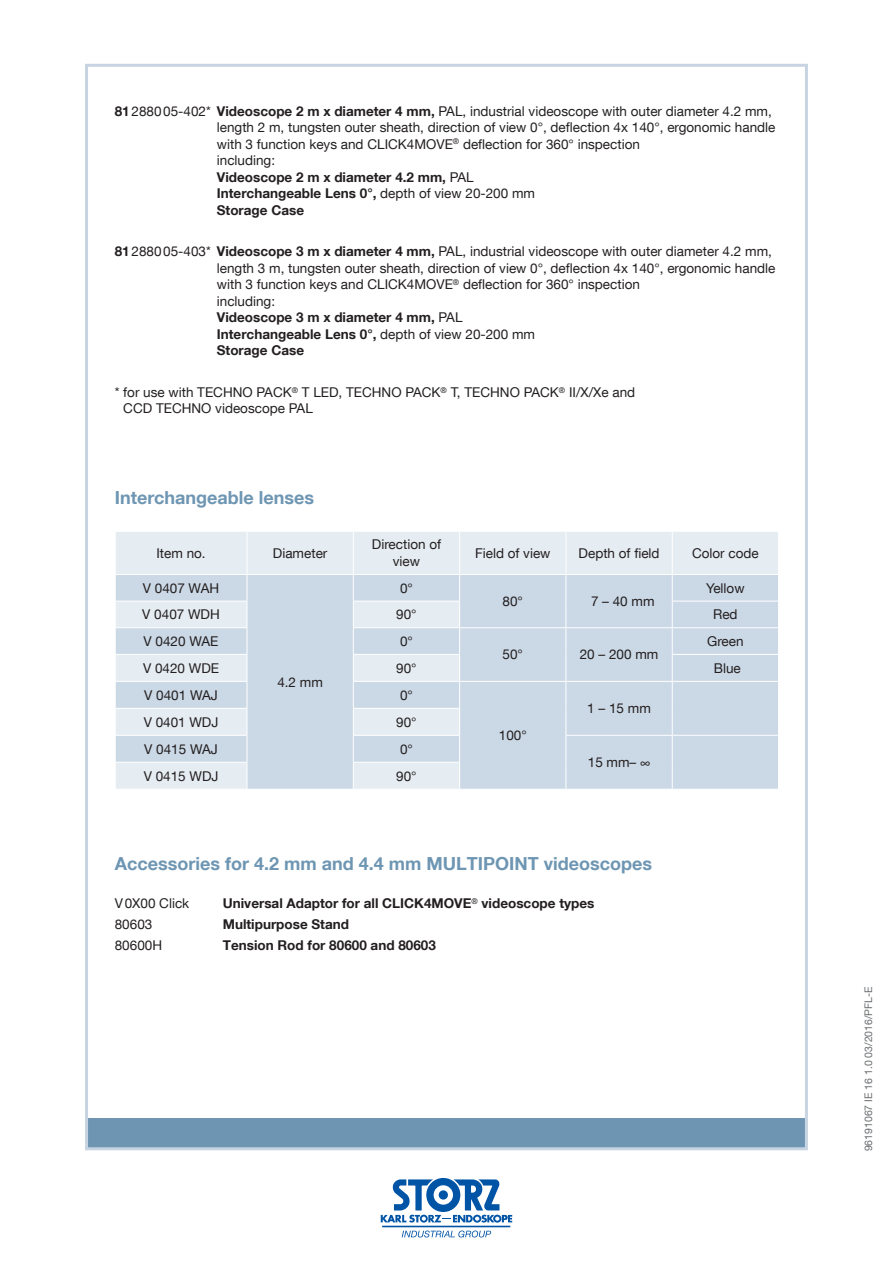
<style>
.page{position:relative;width:893px;height:1263px;background:#fff}
.page>*{position:absolute;margin:0;border:0;box-sizing:border-box;transform-origin:0 0}
.t1{font:700 18px "KS Helvetica Neue";color:#6e96b3}
.t2{font:13.5px/16.5px "KS Helvetica Neue";color:#231f20}
.t3{font:700 13.5px "KS Helvetica Neue";color:#231f20}
.t4{font:10.5px "KS Helvetica Neue";color:#6d6f71}
.s1{font-weight:700}
</style>
<div class="page">
<div style="left:87px;top:1118px;width:719px;height:29px;background:#6e96b3"></div>
<div style="left:116px;top:532px;width:662px;height:42px;background:#e5ecf2"></div>
<svg style="left:116px;top:575px;width:662px;height:214px;background:#cfdbe7"></svg>
<hr style="left:247px;top:532px;width:1px;height:42px;background:#fff">
<hr style="left:353px;top:532px;width:1px;height:42px;background:#fff">
<hr style="left:459px;top:532px;width:1px;height:42px;background:#fff">
<hr style="left:566px;top:532px;width:1px;height:42px;background:#fff">
<hr style="left:672px;top:532px;width:1px;height:42px;background:#fff">
<hr style="left:115px;top:601px;width:132px;height:1px;background:#fff">
<hr style="left:353px;top:601px;width:107px;height:1px;background:#fff">
<hr style="left:672px;top:601px;width:107px;height:1px;background:#fff">
<hr style="left:115px;top:627px;width:132px;height:1px;background:#fff">
<hr style="left:353px;top:627px;width:107px;height:1px;background:#fff">
<hr style="left:460px;top:627px;width:106px;height:1px;background:#fff">
<hr style="left:566px;top:627px;width:106px;height:1px;background:#fff">
<hr style="left:672px;top:627px;width:107px;height:1px;background:#fff">
<hr style="left:115px;top:654px;width:132px;height:1px;background:#fff">
<hr style="left:353px;top:654px;width:107px;height:1px;background:#fff">
<hr style="left:672px;top:654px;width:107px;height:1px;background:#fff">
<hr style="left:115px;top:681px;width:132px;height:1px;background:#fff">
<hr style="left:353px;top:681px;width:107px;height:1px;background:#fff">
<hr style="left:460px;top:681px;width:106px;height:1px;background:#fff">
<hr style="left:566px;top:681px;width:106px;height:1px;background:#fff">
<hr style="left:672px;top:681px;width:107px;height:1px;background:#fff">
<hr style="left:115px;top:708px;width:132px;height:1px;background:#fff">
<hr style="left:353px;top:708px;width:107px;height:1px;background:#fff">
<hr style="left:115px;top:735px;width:132px;height:1px;background:#fff">
<hr style="left:353px;top:735px;width:107px;height:1px;background:#fff">
<hr style="left:566px;top:735px;width:106px;height:1px;background:#fff">
<hr style="left:672px;top:735px;width:107px;height:1px;background:#fff">
<hr style="left:115px;top:762px;width:132px;height:1px;background:#fff">
<svg style="left:115px;top:575px;width:1px;height:187px"></svg>
<svg style="left:247px;top:575px;width:1px;height:214px"></svg>
<hr style="left:353px;top:762px;width:107px;height:1px;background:#fff">
<svg style="left:353px;top:575px;width:1px;height:214px"></svg>
<svg style="left:459px;top:575px;width:1px;height:214px"></svg>
<svg style="left:566px;top:575px;width:1px;height:214px"></svg>
<svg style="left:672px;top:575px;width:1px;height:214px"></svg>
<svg style="left:381px;top:1178px;width:131px;height:44px"></svg>
<svg style="left:402px;top:1230px;width:89px;height:7px"></svg>
<hr style="left:383px;top:1226px;width:127px;height:1px;background:#0054a6">
<p class="t2" style="left:217px;top:103px;width:560px;text-indent:-102px"><span class="s1">81</span>288005-402* <span class="s1">Videoscope 2 m x diameter 4 mm,</span> PAL, industrial videoscope with outer diameter 4.2 mm, length 2 m, tungsten outer sheath, direction of view 0°, deflection 4x 140°, ergonomic handle with 3 function keys and CLICK4MOVE<sup>®</sup> deflection for 360° inspection<br>including:<br><span class="s1">Videoscope 2 m x diameter 4.2 mm,</span> PAL<br><span class="s1">Interchangeable Lens 0°,</span> depth of view 20-200 mm<br><span class="s1">Storage Case</span></p>
<p class="t2" style="left:217px;top:243px;width:560px;text-indent:-102px"><span class="s1">81</span>288005-403* <span class="s1">Videoscope 3 m x diameter 4 mm,</span> PAL, industrial videoscope with outer diameter 4.2 mm, length 3 m, tungsten outer sheath, direction of view 0°, deflection 4x 140°, ergonomic handle with 3 function keys and CLICK4MOVE<sup>®</sup> deflection for 360° inspection<br>including:<br><span class="s1">Videoscope 3 m x diameter 4 mm,</span> PAL<br><span class="s1">Interchangeable Lens 0°,</span> depth of view 20-200 mm<br><span class="s1">Storage Case</span></p>
<p class="t2" style="left:123px;top:384px;width:513px;text-indent:-8px">* for use with TECHNO PACK<sup>®</sup> T LED, TECHNO PACK<sup>®</sup> T, TECHNO PACK<sup>®</sup> II/X/Xe and<br>CCD TECHNO videoscope PAL</p>
<h1 class="t1" style="left:115px;top:486px;width:201px">Interchangeable lenses</h1>
<p class="t2" style="left:156px;top:544px;width:51px">Item no.</p>
<p class="t2" style="left:273px;top:544px;width:56px">Diameter</p>
<p class="t2" style="left:372px;top:536px;width:71px;text-align:center">Direction of view</p>
<p class="t2" style="left:475px;top:544px;width:77px">Field of view</p>
<p class="t2" style="left:579px;top:544px;width:83px">Depth of field</p>
<p class="t2" style="left:692px;top:544px;width:68px">Color code</p>
<p class="t2" style="left:143px;top:579px;width:78px">V 0407 WAH</p>
<p class="t2" style="left:400px;top:579px;width:14px">0°</p>
<p class="t2" style="left:706px;top:579px;width:40px">Yellow</p>
<p class="t2" style="left:503px;top:592px;width:22px">80°</p>
<p class="t2" style="left:591px;top:592px;width:65px">7 – 40 mm</p>
<p class="t2" style="left:142px;top:606px;width:79px">V 0407 WDH</p>
<p class="t2" style="left:396px;top:606px;width:22px">90°</p>
<p class="t2" style="left:713px;top:606px;width:26px">Red</p>
<p class="t2" style="left:144px;top:632px;width:76px">V 0420 WAE</p>
<p class="t2" style="left:400px;top:632px;width:14px">0°</p>
<p class="t2" style="left:503px;top:646px;width:22px">50°</p>
<p class="t2" style="left:580px;top:646px;width:80px">20 – 200 mm</p>
<p class="t2" style="left:707px;top:632px;width:38px">Green</p>
<p class="t2" style="left:143px;top:659px;width:78px">V 0420 WDE</p>
<p class="t2" style="left:396px;top:659px;width:22px">90°</p>
<p class="t2" style="left:714px;top:659px;width:28px">Blue</p>
<p class="t2" style="left:144px;top:686px;width:75px">V 0401 WAJ</p>
<p class="t2" style="left:400px;top:686px;width:14px">0°</p>
<p class="t2" style="left:499px;top:727px;width:29px">100°</p>
<p class="t2" style="left:277px;top:673px;width:47px">4.2 mm</p>
<p class="t2" style="left:587px;top:700px;width:65px">1 – 15 mm</p>
<p class="t2" style="left:144px;top:713px;width:76px">V 0401 WDJ</p>
<p class="t2" style="left:396px;top:713px;width:22px">90°</p>
<p class="t2" style="left:144px;top:740px;width:75px">V 0415 WAJ</p>
<p class="t2" style="left:400px;top:740px;width:14px">0°</p>
<p class="t2" style="left:144px;top:767px;width:76px">V 0415 WDJ</p>
<p class="t2" style="left:396px;top:767px;width:22px">90°</p>
<p class="t2" style="left:588px;top:754px;width:64px">15 mm– ∞</p>
<h1 class="t1" style="left:115px;top:852px;width:539px">Accessories for 4.2 mm and 4.4 mm MULTIPOINT videoscopes</h1>
<p class="t2" style="left:115px;top:895px;width:76px">V0X00 Click</p>
<p class="t3" style="left:223px;top:895px;width:373px">Universal Adaptor for all CLICK4MOVE<sup>®</sup> videoscope types</p>
<p class="t2" style="left:115px;top:915px;width:39px">80603</p>
<p class="t3" style="left:223px;top:915px;width:128px">Multipurpose Stand</p>
<p class="t2" style="left:115px;top:936px;width:49px">80600H</p>
<p class="t3" style="left:223px;top:936px;width:215px">Tension Rod for 80600 and 80603</p>
<p class="t4" style="left:862px;top:1151px;width:166px;rotate:-90deg">96191067 IE 16 1.0 03/2016/PFL-E</p>
</div>
